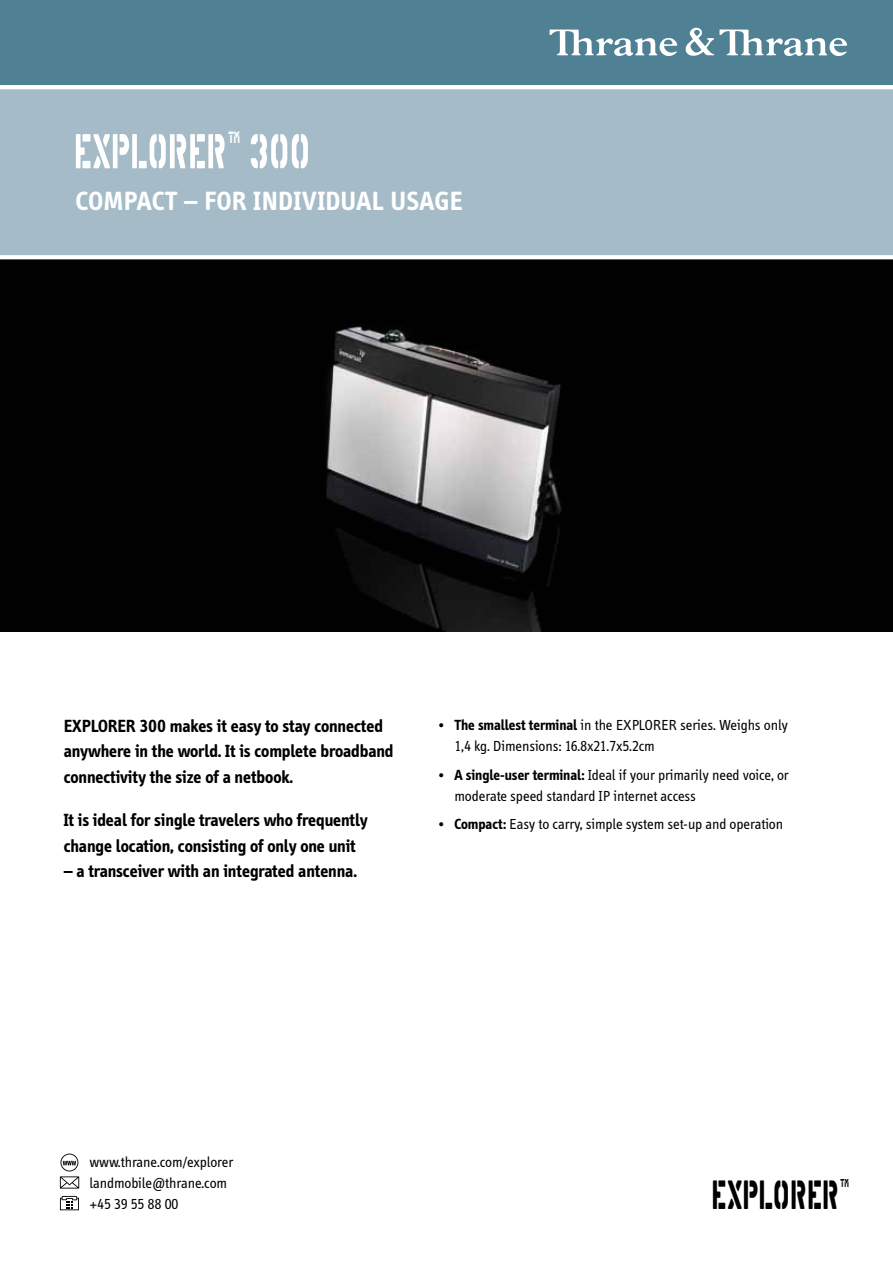
<style>
.page{position:relative;width:893px;height:1263px;background:#fff}
.page>*{position:absolute;margin:0;border:0;box-sizing:border-box;transform-origin:0 0}
.t1{font:57px "TT Explorer";letter-spacing:.02em;color:#fff}
.t2{font:47.55px "TT Explorer";letter-spacing:.02em;color:#000}
.t3{font:700 27px "Info";letter-spacing:.025em;color:#fff}
.t4{font:19.2px "TT Explorer";color:#fff}
.t5{font:700 18px/25.5px "Info";color:#000}
.t6{font:15px/21px "Info";color:#000}
.t7{font:13.35px "TT Explorer";color:#000}
.s1{font-weight:700}
</style>
<div class="page">
<img style="left:0;top:259px;width:893px;height:372px">
<div style="left:0;top:88px;width:893px;height:169px;background:#a5bbc7"></div>
<div style="left:0;top:0;width:893px;height:87px;background:#4f8094"></div>
<hr style="left:0;top:85px;width:893px;height:4px;background:#fff">
<hr style="left:0;top:255px;width:893px;height:2px;background:#f8fafa">
<svg style="left:685px;top:27px;width:162px;height:29px"></svg>
<svg style="left:550px;top:29px;width:127px;height:27px"></svg>
<svg style="left:60px;top:1153px;width:19px;height:35px"></svg>
<svg style="left:60px;top:1196px;width:19px;height:14px"></svg>
<p class="t4" style="left:229px;top:128px;width:14px">tm</p>
<h1 class="t1" style="left:76px;top:123px;width:237px">EXPLORER 300</h1>
<h3 class="t3" style="left:76px;top:186px;width:388px">Compact – for individual usage</h3>
<p class="t5" style="left:64px;top:713px;width:331px;text-indent:76px">300 makes it easy to stay connected anywhere in the world. It is complete broadband connectivity the size of a netbook.</p>
<p class="t5" style="left:64px;top:808px;width:305px">It is ideal for single travelers who frequently change location, consisting of only one unit</p>
<p class="t5" style="left:64px;top:859px;width:295px">– a transceiver with an integrated antenna.</p>
<p class="t5" style="left:64px;top:713px;width:28px">EXPLORER</p>
<p class="t6" style="left:454px;top:715px;width:335px;text-indent:-16px">• <span class="s1">The smallest terminal</span> in the EXPLORER series. Weighs only<br>1,4 kg. Dimensions: 16.8x21.7x5.2cm</p>
<p class="t6" style="left:454px;top:765px;width:336px;text-indent:-16px">• <span class="s1">A single-user terminal:</span> Ideal if your primarily need voice, or moderate speed standard IP internet access</p>
<p class="t6" style="left:438px;top:814px;width:347px">• <span class="s1">Compact:</span> Easy to carry, simple system set-up and operation</p>
<p class="t6" style="left:89px;top:1151px;width:145px">www.thrane.com/explorer landmobile@thrane.com +45 39 55 88 00</p>
<h2 class="t2" style="left:713px;top:1171px;width:128px">EXPLORER</h2>
<p class="t7" style="left:841px;top:1176px;width:10px">tm</p>
</div>
